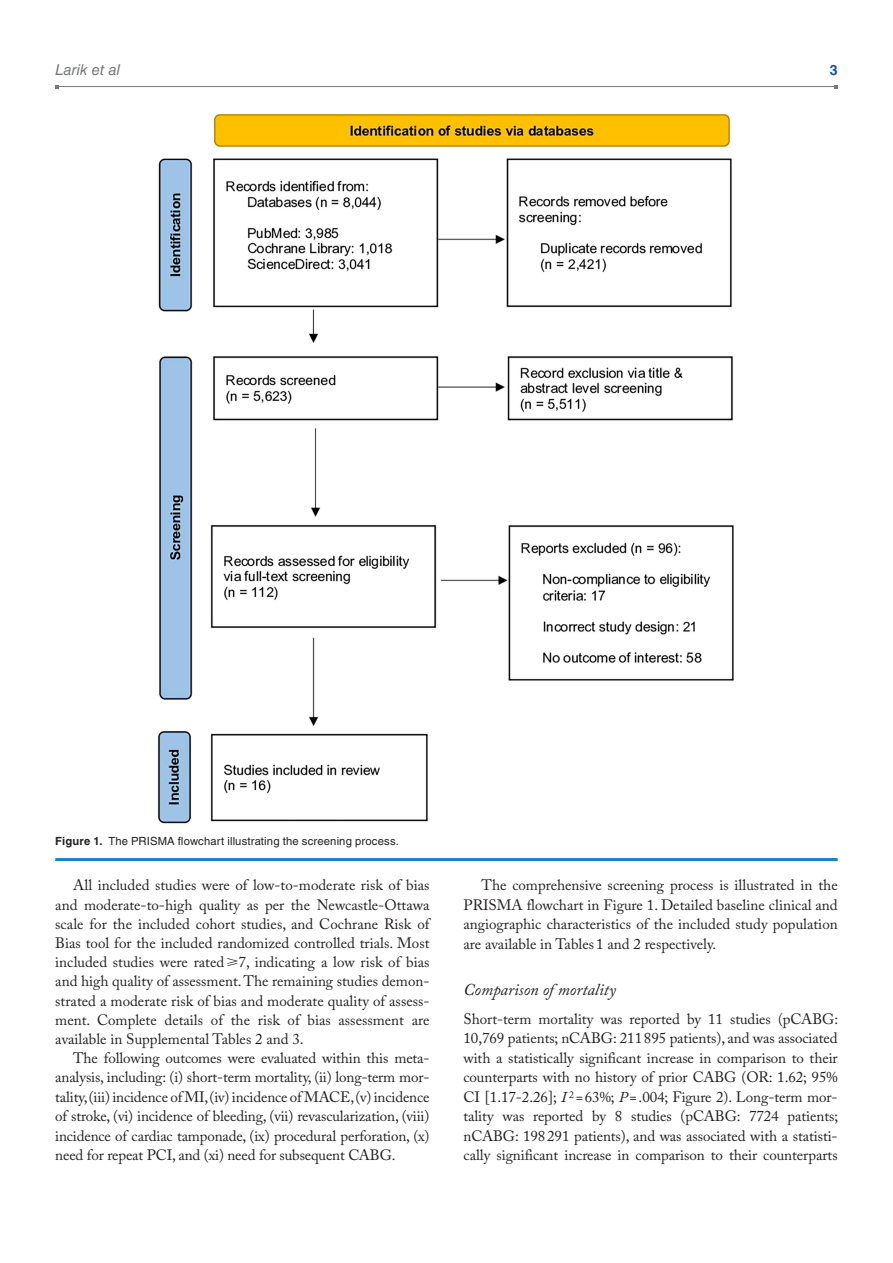
<style>
.page{position:relative;width:893px;height:1263px;background:#fff}
.page>*{position:absolute;margin:0;border:0;box-sizing:border-box;transform-origin:0 0}
.t1{font:italic 16.5px "Adobe Caslon Pro";color:#231f20}
.t2{font:15px/19.5px "Adobe Caslon Pro";letter-spacing:-.005em;color:#231f20;text-align:justify}
.t3{font:italic 15px "Helvetica LT Std";color:#76787b}
.t4{font:700 14.25px "Helvetica LT Std";color:#1055a4}
.t5{font:11.25px "Helvetica LT Std";letter-spacing:.015em;color:#231f20}
.s1{font-weight:700}
.s2{font-style:italic}
</style>
<div class="page">
<hr style="left:57px;top:86px;width:779px;height:1px;background:#76787b">
<hr style="left:55px;top:858px;width:783px;height:3px;background:#1582c5">
<img style="left:157px;top:115px;width:577px;height:709px">
<p class="t3" style="left:55px;top:61px;width:67px">Larik et al</p>
<p class="t4" style="left:830px;top:61px;width:9px">3</p>
<p class="t5" style="left:55px;top:835px;width:345px"><span class="s1">Figure 1.</span> The PRISMA flowchart illustrating the screening process.</p>
<p class="t2" style="left:55px;top:875px;width:376px;text-indent:18px">All included studies were of low-to-moderate risk of bias and moderate-to-high quality as per the Newcastle-Ottawa scale for the included cohort studies, and Cochrane Risk of Bias tool for the included randomized controlled trials. Most included studies were rated⩾7, indicating a low risk of bias and high quality of assessment. The remaining studies demon&shy;strated a moderate risk of bias and moderate quality of assess&shy;ment. Complete details of the risk of bias assessment are available in Supplemental Tables 2 and 3.</p>
<p class="t2" style="left:55px;top:1048px;width:376px;text-indent:18px">The following outcomes were evaluated within this meta&shy;analysis, including: (i) short-term mortality, (ii) long-term mor&shy;tality, (iii) incidence of MI, (iv) incidence of MACE, (v) incidence of stroke, (vi) incidence of bleeding, (vii) revascularization, (viii) incidence of cardiac tamponade, (ix) procedural perforation, (x) need for repeat PCI, and (xi) need for subsequent CABG.</p>
<p class="t2" style="left:463px;top:875px;width:376px;text-indent:18px">The comprehensive screening process is illustrated in the PRISMA flowchart in Figure 1. Detailed baseline clinical and angiographic characteristics of the included study population are available in Tables1 and 2 respectively.</p>
<p class="t1" style="left:463px;top:980px;width:154px">Comparison of mortality</p>
<p class="t2" style="left:463px;top:1009px;width:376px">Short-term mortality was reported by 11 studies (pCABG:<br>10,769 patients; nCABG: 211895 patients), and was associated with a statistically significant increase in comparison to their counterparts with no history of prior CABG (OR: 1.62; 95% CI [1.17-2.26]; <span class="s2">I</span> <sup>2</sup> =63%; <span class="s2">P</span>=.004; Figure 2). Long-term mor&shy;tality was reported by 8 studies (pCABG: 7724 patients; nCABG: 198291 patients), and was associated with a statisti&shy;cally significant increase in comparison to their counterparts</p>
</div>
